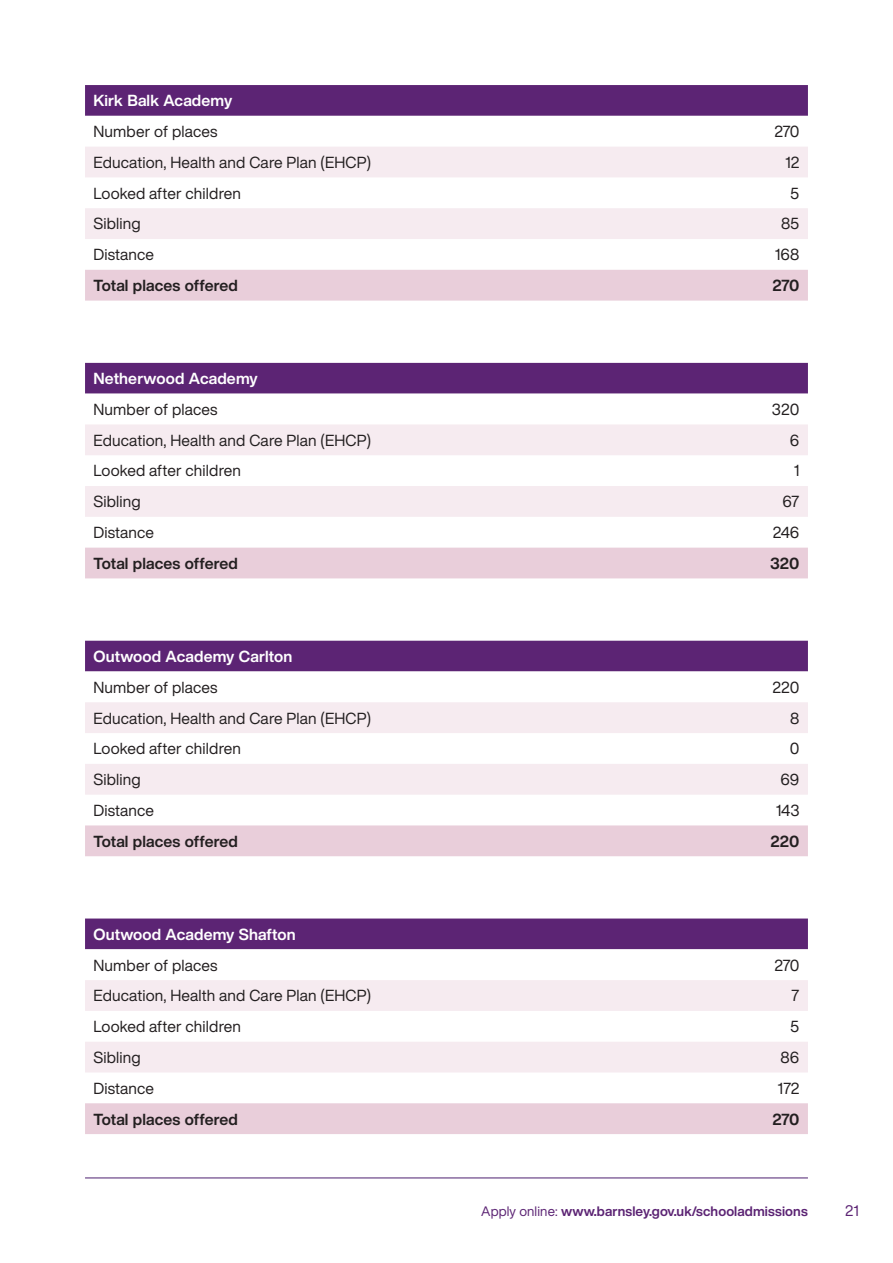
<style>
.page{position:relative;width:893px;height:1263px;background:#fff}
.page>*{position:absolute;margin:0;border:0;box-sizing:border-box;transform-origin:0 0}
.BODY{font:15.75px "Helvetica Now Display";letter-spacing:.01em;color:#231f20}
.BODY-2{font:700 15.75px "Helvetica Now Display";letter-spacing:.005em;color:#231f20}
.BODY-3{font:700 15.75px "Helvetica Now Display";letter-spacing:.01em;color:#fff}
.t1{font:15px "Helvetica Now Display";color:#5c2474}
.t2{font:700 13.5px "Helvetica Now Display";letter-spacing:.01em;color:#5c2474}
.s1{font-weight:400}
</style>
<div class="page">
<hr style="left:85px;top:1177px;width:723px;height:1px;background:#4d2070">
<div style="left:85px;top:363px;width:723px;height:31px;background:#5c2474"></div>
<svg style="left:85px;top:547px;width:723px;height:1px"></svg>
<svg style="left:85px;top:424px;width:723px;height:93px;fill:#f6ebf0"></svg>
<div style="left:85px;top:548px;width:723px;height:30px;background:#e9ceda"></div>
<div style="left:85px;top:641px;width:723px;height:30px;background:#5c2474"></div>
<svg style="left:85px;top:671px;width:723px;height:1px"></svg>
<svg style="left:85px;top:702px;width:723px;height:93px;fill:#f6ebf0"></svg>
<div style="left:85px;top:825px;width:723px;height:31px;background:#e9ceda"></div>
<div style="left:85px;top:918px;width:723px;height:31px;background:#5c2474"></div>
<svg style="left:85px;top:949px;width:723px;height:124px"></svg>
<svg style="left:85px;top:980px;width:723px;height:92px;fill:#f6ebf0"></svg>
<div style="left:85px;top:1103px;width:723px;height:31px;background:#e9ceda"></div>
<div style="left:85px;top:85px;width:723px;height:31px;background:#5c2474"></div>
<svg style="left:85px;top:147px;width:723px;height:92px;fill:#f6ebf0"></svg>
<div style="left:85px;top:270px;width:723px;height:31px;background:#e9ceda"></div>
<p class="BODY-3" style="left:94px;top:90px;width:140px">Kirk Balk Academy</p>
<p class="BODY" style="left:94px;top:121px;width:125px">Number of places</p>
<p class="BODY" style="left:774px;top:121px;width:27px">270</p>
<p class="BODY" style="left:94px;top:151px;width:279px">Education, Health and Care Plan (EHCP)</p>
<p class="BODY" style="left:785px;top:151px;width:16px">12</p>
<p class="BODY" style="left:94px;top:182px;width:149px">Looked after children</p>
<p class="BODY" style="left:790px;top:182px;width:11px">5</p>
<p class="BODY" style="left:94px;top:213px;width:49px">Sibling</p>
<p class="BODY" style="left:781px;top:213px;width:20px">85</p>
<p class="BODY" style="left:94px;top:244px;width:62px">Distance</p>
<p class="BODY" style="left:775px;top:244px;width:26px">168</p>
<p class="BODY-2" style="left:94px;top:275px;width:146px">Total places offered</p>
<p class="BODY-2" style="left:772px;top:275px;width:29px">270</p>
<p class="BODY-3" style="left:94px;top:368px;width:166px">Netherwood Academy</p>
<p class="BODY" style="left:94px;top:398px;width:125px">Number of places</p>
<p class="BODY" style="left:772px;top:398px;width:29px">320</p>
<p class="BODY" style="left:94px;top:429px;width:279px">Education, Health and Care Plan (EHCP)</p>
<p class="BODY" style="left:790px;top:429px;width:11px">6</p>
<p class="BODY" style="left:94px;top:460px;width:149px">Looked after children</p>
<p class="BODY" style="left:794px;top:460px;width:7px">1</p>
<p class="BODY" style="left:94px;top:491px;width:49px">Sibling</p>
<p class="BODY" style="left:782px;top:491px;width:18px">67</p>
<p class="BODY" style="left:94px;top:522px;width:62px">Distance</p>
<p class="BODY" style="left:773px;top:522px;width:28px">246</p>
<p class="BODY-2" style="left:94px;top:552px;width:146px">Total places offered</p>
<p class="BODY-2" style="left:770px;top:552px;width:31px">320</p>
<p class="BODY-3" style="left:94px;top:645px;width:200px">Outwood Academy Carlton</p>
<p class="BODY" style="left:94px;top:676px;width:125px">Number of places</p>
<p class="BODY" style="left:772px;top:676px;width:29px">220</p>
<p class="BODY" style="left:94px;top:707px;width:279px">Education, Health and Care Plan (EHCP)</p>
<p class="BODY" style="left:790px;top:707px;width:11px">8</p>
<p class="BODY" style="left:94px;top:738px;width:149px">Looked after children</p>
<p class="BODY" style="left:790px;top:738px;width:11px">0</p>
<p class="BODY" style="left:94px;top:769px;width:49px">Sibling</p>
<p class="BODY" style="left:780px;top:769px;width:21px">69</p>
<p class="BODY" style="left:94px;top:799px;width:62px">Distance</p>
<p class="BODY" style="left:776px;top:799px;width:25px">143</p>
<p class="BODY-2" style="left:94px;top:830px;width:146px">Total places offered</p>
<p class="BODY-2" style="left:770px;top:830px;width:30px">220</p>
<p class="BODY-3" style="left:94px;top:923px;width:204px">Outwood Academy Shafton</p>
<p class="BODY" style="left:94px;top:954px;width:125px">Number of places</p>
<p class="BODY" style="left:774px;top:954px;width:27px">270</p>
<p class="BODY" style="left:94px;top:985px;width:279px">Education, Health and Care Plan (EHCP)</p>
<p class="BODY" style="left:792px;top:985px;width:9px">7</p>
<p class="BODY" style="left:94px;top:1016px;width:149px">Looked after children</p>
<p class="BODY" style="left:790px;top:1016px;width:11px">5</p>
<p class="BODY" style="left:94px;top:1046px;width:49px">Sibling</p>
<p class="BODY" style="left:781px;top:1046px;width:20px">86</p>
<p class="BODY" style="left:94px;top:1077px;width:62px">Distance</p>
<p class="BODY" style="left:778px;top:1077px;width:23px">172</p>
<p class="BODY-2" style="left:94px;top:1108px;width:146px">Total places offered</p>
<p class="BODY-2" style="left:772px;top:1108px;width:29px">270</p>
<p class="t2" style="left:481px;top:1202px;width:328px"><span class="s1">Apply online:</span> www.barnsley.gov.uk/schooladmissions</p>
<p class="t1" style="left:845px;top:1201px;width:15px">21</p>
</div>
